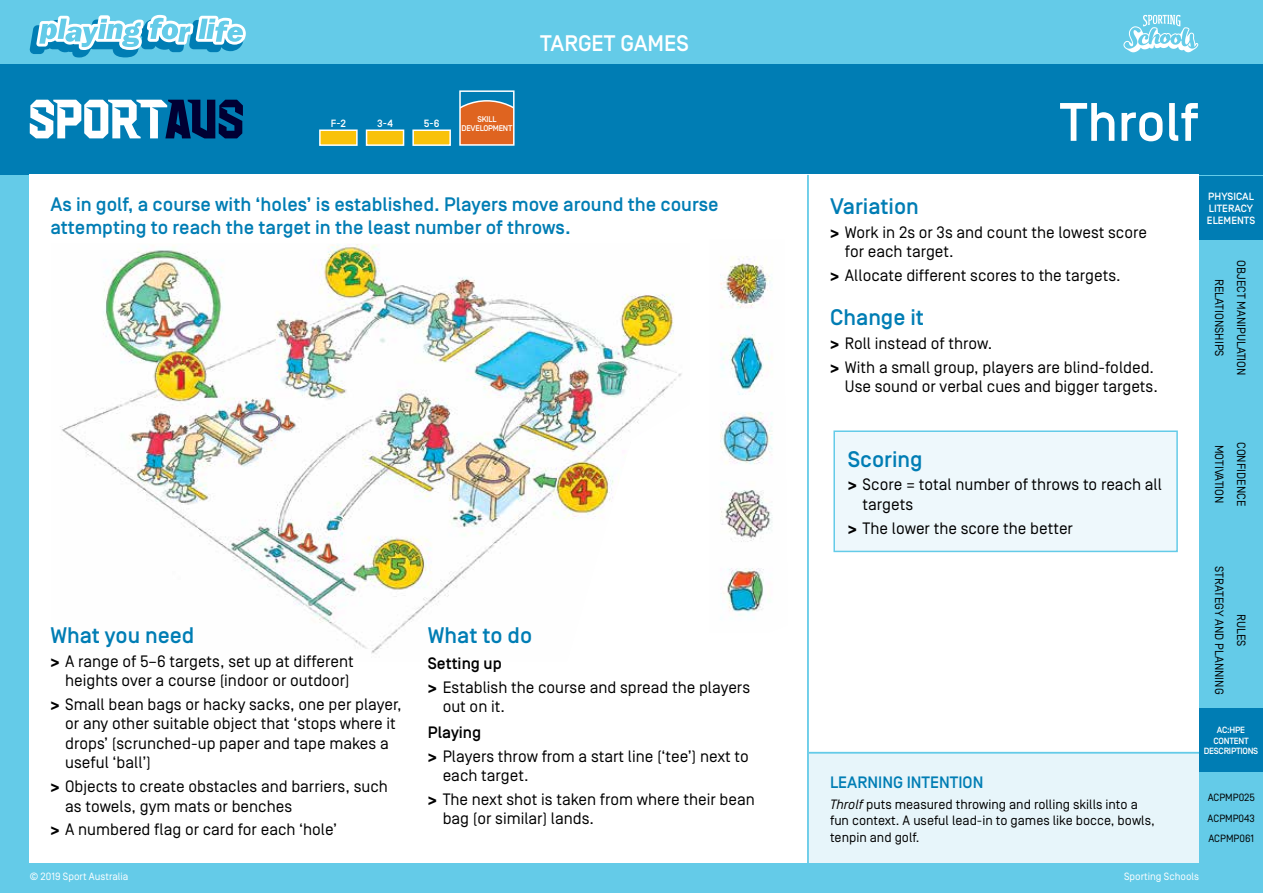
<style>
.page{position:relative;width:1263px;height:893px;background:#64cbe8}
.page>*{position:absolute;margin:0;border:0;box-sizing:border-box;transform-origin:0 0}
.t1{font:500 54px "Simplon Norm";color:#fff}
.t2{font:500 22.5px "Simplon Norm";color:#007db4}
.t3{font:500 22.5px "Simplon Norm";color:#fff}
.t4{font:500 19.5px/22.5px "Simplon Norm";color:#007db4}
.t5{font:16.5px/19.5px "Simplon Norm";color:#000}
.t6{font:500 16.5px "Simplon Norm";color:#007db4}
.t7{font:13.5px/16.5px "Simplon Norm";color:#000}
.t8{font:12px/22px "Simplon Norm";color:#000;text-align:center}
.t9{font:10.5px "Simplon Norm";color:#fff}
.t10{font:500 10.5px/12px "Simplon Norm";color:#fff}
.t11{font:10.5px/20.5px "Simplon Norm";color:#000;text-align:justify}
.t12{font:500 9px/10.5px "Simplon Norm";letter-spacing:-.03em;color:#fff;text-align:center}
.t13{font:500 8.25px/9px "Simplon Norm";letter-spacing:-.03em;color:#fff;text-align:center}
.s1{font-weight:700}
.s2{font-weight:500}
.s3{font-style:italic}
</style>
<div class="page">
<div style="left:0;top:64px;width:1263px;height:110px;background:#007db4"></div>
<svg style="left:1123px;top:15px;width:75px;height:37px"></svg>
<svg style="left:30px;top:15px;width:216px;height:43px"></svg>
<div style="left:1199px;top:176px;width:64px;height:64px;background:#007db4"></div>
<div style="left:1199px;top:708px;width:64px;height:64px;background:#007db4"></div>
<div style="left:30px;top:174px;width:1169px;height:689px;background:#fff"></div>
<svg style="left:30px;top:100px;width:213px;height:38px"></svg>
<img style="left:720px;top:256px;width:53px;height:360px">
<img style="left:60px;top:244px;width:622px;height:410px">
<div style="left:809px;top:754px;width:390px;height:109px;background:#e7f5fa"></div>
<hr style="left:807px;top:175px;width:2px;height:688px;background:#64cbe8">
<hr style="left:809px;top:752px;width:390px;height:2px;background:#64cbe8">
<div style="left:319px;top:130px;width:39px;height:16px;background:#f9c20a;border:2px solid #fff"></div>
<div style="left:366px;top:130px;width:38px;height:16px;background:#f9c20a;border:2px solid #fff"></div>
<div style="left:412px;top:130px;width:39px;height:16px;background:#f9c20a;border:2px solid #fff"></div>
<div style="left:834px;top:431px;width:343px;height:120px;background:#eef8fc"></div>
<div style="left:833px;top:430px;width:345px;height:122px;border:2px solid #64cbe8"></div>
<svg style="left:462px;top:100px;width:49px;height:43px"></svg>
<div style="left:459px;top:90px;width:55px;height:56px;border:2px solid #fff"></div>
<p class="t10" style="left:331px;top:117px;width:17px">F-2</p>
<p class="t10" style="left:377px;top:117px;width:17px">3-4</p>
<p class="t10" style="left:424px;top:117px;width:17px">5-6</p>
<p class="t13" style="left:461px;top:115px;width:52px">SKILL<br>DEVELOPMENT</p>
<h2 class="t3" style="left:540px;top:31px;width:150px">TARGET GAMES</h2>
<p class="t4" style="left:50px;top:194px;width:670px">As in golf, a course with ‘holes’ is established. Players move around the course attempting to reach the target in the least number of throws.</p>
<h2 class="t2" style="left:50px;top:623px;width:145px">What you need</h2>
<p class="t5" style="left:50px;top:651px;width:305px;text-align:right"><span class="s1">&gt;</span> A range of 5–6 targets, set up at different heights over a course (indoor or outdoor)</p>
<p class="t5" style="left:65px;top:695px;width:338px;text-indent:-15px"><span class="s1">&gt;</span> Small bean bags or hacky sacks, one per player, or any other suitable object that ‘stops where it drops’ (scrunched-up paper and tape makes a useful ‘ball’)</p>
<p class="t5" style="left:65px;top:777px;width:324px;text-indent:-15px"><span class="s1">&gt;</span> Objects to create obstacles and barriers, such as towels, gym mats or benches</p>
<p class="t5" style="left:50px;top:820px;width:288px"><span class="s1">&gt;</span> A numbered flag or card for each ‘hole’</p>
<h2 class="t2" style="left:428px;top:623px;width:106px">What to do</h2>
<p class="t5" style="left:428px;top:652px;width:324px;line-height:23.7px"><span class="s2">Setting up<br></span><span class="s1">&gt;</span> Establish the course and spread the players</p>
<p class="t5" style="left:443px;top:697px;width:64px">out on it.</p>
<p class="t5" style="left:428px;top:721px;width:323px;line-height:23.7px"><span class="s2">Playing<br></span><span class="s1">&gt;</span> Players throw from a start line (‘tee’) next to</p>
<p class="t5" style="left:428px;top:764px;width:328px;line-height:23.7px;text-indent:15px">each target.<br><span class="s1">&gt;</span> The next shot is taken from where their bean</p>
<p class="t5" style="left:443px;top:809px;width:153px">bag (or similar) lands.</p>
<h1 class="t1" style="left:1059px;top:94px;width:140px">Throlf</h1>
<h2 class="t2" style="left:830px;top:194px;width:90px">Variation</h2>
<p class="t5" style="left:845px;top:222px;width:304px;text-indent:-15px"><span class="s1">&gt;</span> Work in 2s or 3s and count the lowest score for each target.</p>
<p class="t5" style="left:830px;top:266px;width:292px"><span class="s1">&gt;</span> Allocate different scores to the targets.</p>
<h2 class="t2" style="left:830px;top:306px;width:95px">Change it</h2>
<p class="t5" style="left:830px;top:332px;width:326px;line-height:23.7px"><span class="s1">&gt;</span> Roll instead of throw.<br><span class="s1">&gt;</span> With a small group, players are blind-folded.</p>
<p class="t5" style="left:845px;top:377px;width:315px">Use sound or verbal cues and bigger targets.</p>
<h2 class="t2" style="left:848px;top:447px;width:76px">Scoring</h2>
<p class="t5" style="left:863px;top:475px;width:301px;text-indent:-15px"><span class="s1">&gt;</span> Score = total number of throws to reach all targets</p>
<p class="t5" style="left:848px;top:519px;width:227px"><span class="s1">&gt;</span> The lower the score the better</p>
<p class="t10" style="left:1207px;top:191px;width:50px">PHYSICAL<br>LITERACY<br>ELEMENTS</p>
<p class="t8" style="left:1252px;top:260px;width:117px;rotate:90deg">OBJECT MANIPULATION<br>RELATIONSHIPS</p>
<p class="t8" style="left:1230px;top:445px;width:60px;rotate:90deg">MOTIVATION</p>
<p class="t8" style="left:1252px;top:442px;width:66px;rotate:90deg">CONFIDENCE</p>
<p class="t8" style="left:1252px;top:566px;width:130px;rotate:90deg">RULES<br>STRATEGY AND PLANNING</p>
<p class="t12" style="left:1204px;top:725px;width:56px">AC:HPE<br>CONTENT<br>DESCRIPTIONS</p>
<p class="t6" style="left:830px;top:774px;width:155px">LEARNING INTENTION</p>
<p class="t7" style="left:830px;top:796px;width:326px"><span class="s3">Throlf</span> puts measured throwing and rolling skills into a fun context. A useful lead-in to games like bocce, bowls, tenpin and golf.</p>
<p class="t11" style="left:1207px;top:788px;width:49px">ACPMP025<br>ACPMP043<br>ACPMP061</p>
<p class="t9" style="left:30px;top:871px;width:100px">© 2019 Sport Australia</p>
<p class="t9" style="left:1124px;top:871px;width:77px">Sporting Schools</p>
</div>
